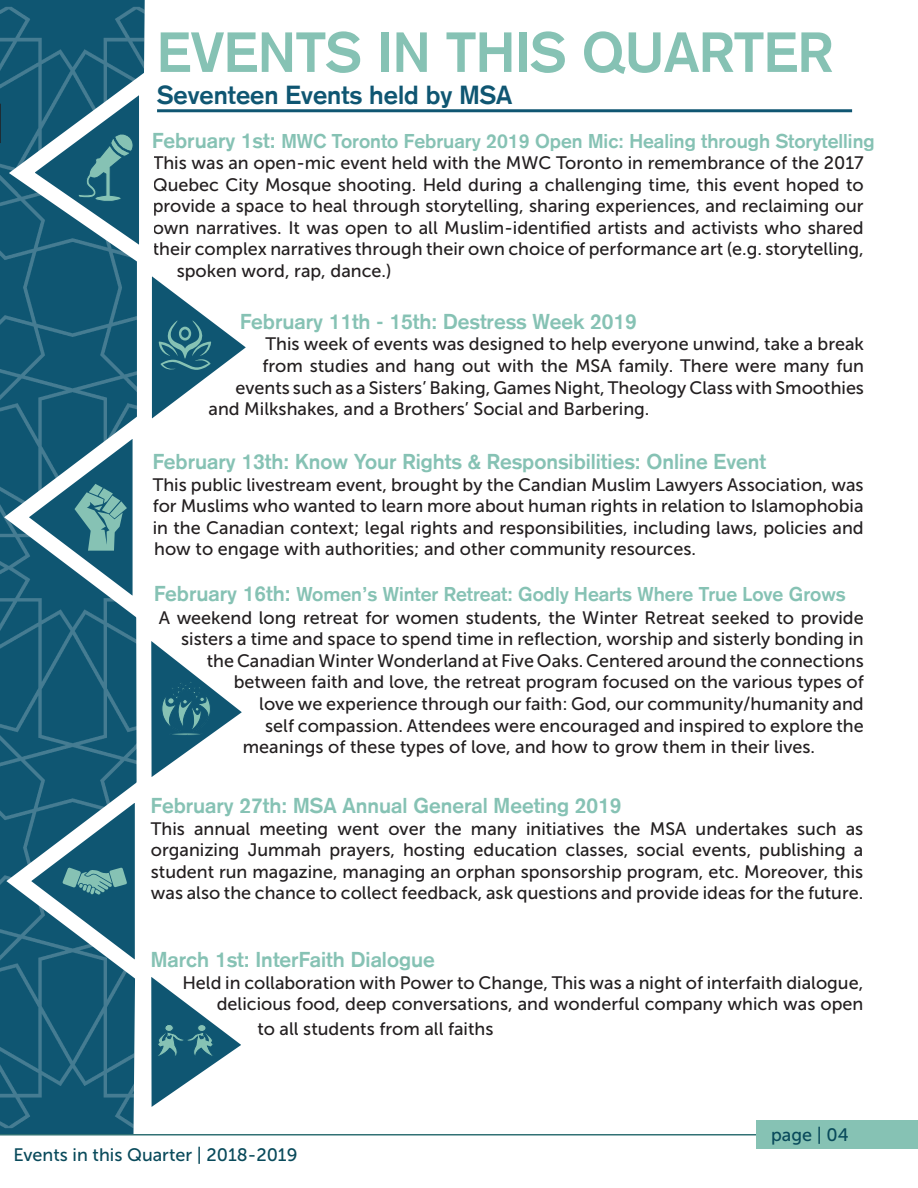
<style>
.page{position:relative;width:918px;height:1188px;background:#fff}
.page>*{position:absolute;margin:0;border:0;box-sizing:border-box;transform-origin:0 0}
.t1{font:700 55.5px "Akzidenz Grotesk CE";color:#86c2b4}
.t2{font:700 25.5px "Akzidenz Grotesk CE";color:#0f5672}
.t3{font:700 21px "Akzidenz Grotesk CE";color:#86c2b4}
.t4{font:700 19.5px "Akzidenz Grotesk CE";color:#86c2b4}
.t5{font:18px/21.6px "Museo Sans 500";color:#231f20;text-align:justify}
.t6{font:18px "Museo Sans 500";color:#094a5b}
.s1{font-size:21px}
</style>
<div class="page">
<img style="left:0;top:0;width:145px;height:51px">
<hr style="left:157px;top:109px;width:695px;height:3px;background:#0f5672">
<div style="left:756px;top:1121px;width:162px;height:28px;background:#86c2b4"></div>
<hr style="left:0;top:1134px;width:756px;height:2px;background:#317174">
<svg style="left:0;top:51px;width:283px;height:1085px"></svg>
<p class="t1" style="left:157px;top:18px;width:677px">EVENTS IN THIS QUARTER</p>
<p class="t2" style="left:157px;top:79px;width:357px">Seventeen Events held by MSA</p>
<p class="t4" style="left:152px;top:129px;width:724px"><span class="s1">February 1st:</span> MWC Toronto February 2019 Open Mic: Healing through Storytelling</p>
<p class="t5" style="left:153px;top:152px;width:713px">This was an open-mic event held with the MWC Toronto in remembrance of the 2017</p>
<p class="t5" style="left:153px;top:174px;width:713px">Quebec City Mosque shooting. Held during a challenging time, this event hoped to</p>
<p class="t5" style="left:153px;top:195px;width:712px">provide a space to heal through storytelling, sharing experiences, and reclaiming our</p>
<p class="t5" style="left:153px;top:217px;width:713px">own narratives. It was open to all Muslim-identified artists and activists who shared</p>
<p class="t5" style="left:153px;top:239px;width:713px">their complex narratives through their own choice of performance art (e.g. storytelling,</p>
<p class="t5" style="left:177px;top:260px;width:216px">spoken word, rap, dance.)</p>
<p class="t3" style="left:240px;top:309px;width:398px">February 11th - 15th: Destress Week 2019</p>
<p class="t5" style="left:266px;top:334px;width:600px">This week of events was designed to help everyone unwind, take a break</p>
<p class="t5" style="left:262px;top:355px;width:603px">from studies and hang out with the MSA family. There were many fun</p>
<p class="t5" style="left:236px;top:377px;width:630px">events such as a Sisters’ Baking, Games Night, Theology Class with Smoothies</p>
<p class="t5" style="left:208px;top:398px;width:442px">and Milkshakes, and a Brothers’ Social and Barbering.</p>
<p class="t3" style="left:153px;top:449px;width:615px">February 13th: Know Your Rights &amp; Responsibilities: Online Event</p>
<p class="t5" style="left:153px;top:474px;width:713px">This public livestream event, brought by the Candian Muslim Lawyers Association, was for Muslims who wanted to learn more about human rights in relation to Islamophobia in the Canadian context; legal rights and responsibilities, including laws, policies and how to engage with authorities; and other community resources.</p>
<p class="t4" style="left:154px;top:582px;width:693px"><span class="s1">February 16th:</span> Women’s Winter Retreat: Godly Hearts Where True Love Grows</p>
<p class="t5" style="left:159px;top:607px;width:707px">A weekend long retreat for women students, the Winter Retreat seeked to provide</p>
<p class="t5" style="left:181px;top:628px;width:684px">sisters a time and space to spend time in reflection, worship and sisterly bonding in</p>
<p class="t5" style="left:207px;top:650px;width:659px">the Canadian Winter Wonderland at Five Oaks. Centered around the connections</p>
<p class="t5" style="left:234px;top:671px;width:632px">between faith and love, the retreat program focused on the various types of</p>
<p class="t5" style="left:259px;top:693px;width:606px">love we experience through our faith: God, our community/humanity and</p>
<p class="t5" style="left:265px;top:715px;width:600px">self compassion. Attendees were encouraged and inspired to explore the</p>
<p class="t5" style="left:243px;top:736px;width:574px">meanings of these types of love, and how to grow them in their lives.</p>
<p class="t3" style="left:151px;top:793px;width:472px">February 27th: MSA Annual General Meeting 2019</p>
<p class="t5" style="left:151px;top:818px;width:714px">This annual meeting went over the many initiatives the MSA undertakes such as organizing Jummah prayers, hosting education classes, social events, publishing a student run magazine, managing an orphan sponsorship program, etc. Moreover, this was also the chance to collect feedback, ask questions and provide ideas for the future.</p>
<p class="t3" style="left:151px;top:947px;width:286px">March 1st: InterFaith Dialogue</p>
<p class="t5" style="left:182px;top:972px;width:683px;text-align:right">Held in collaboration with Power to Change, This was a night of interfaith dialogue, delicious food, deep conversations, and wonderful company which was open</p>
<p class="t5" style="left:257px;top:1018px;width:238px">to all students from all faiths</p>
<p class="t6" style="left:14px;top:1145px;width:286px">Events in this Quarter | 2018-2019</p>
<p class="t6" style="left:771px;top:1125px;width:79px">page | 04</p>
</div>
